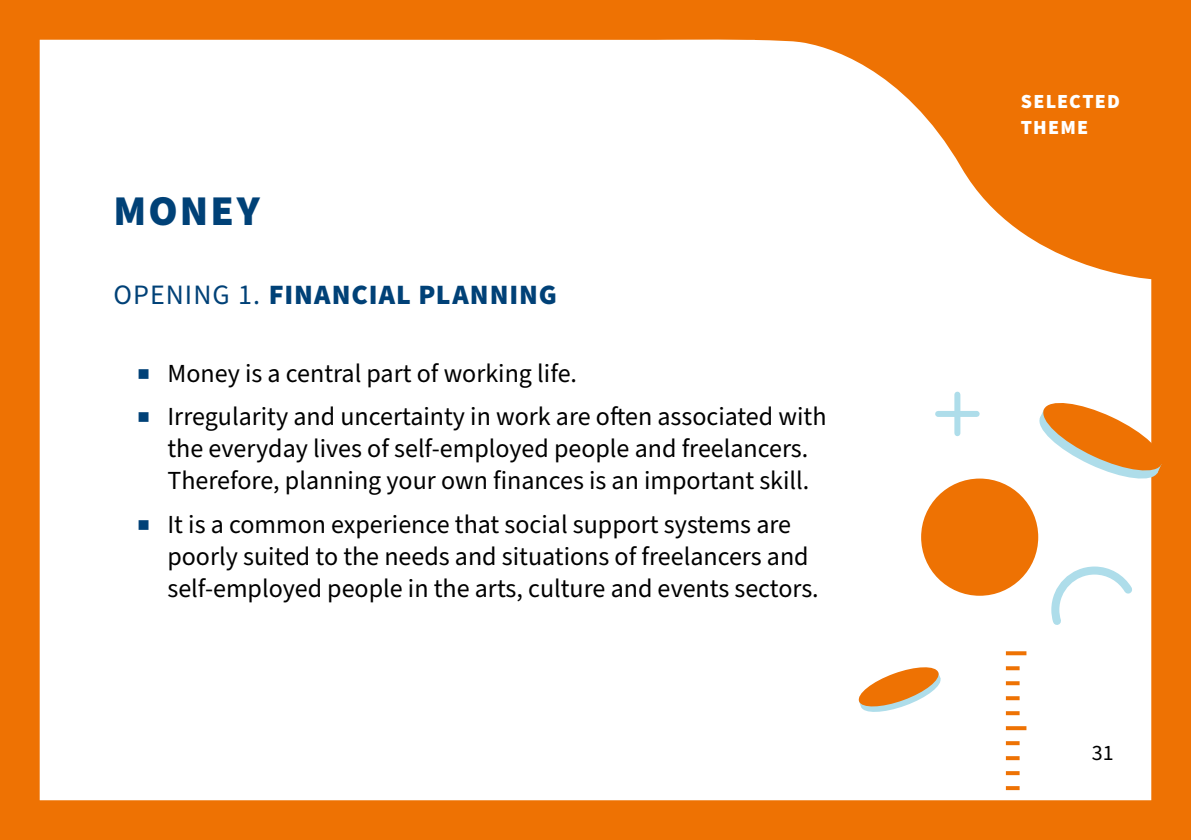
<style>
.page{position:relative;width:1191px;height:840px;background:#fff}
.page>*{position:absolute;margin:0;border:0;box-sizing:border-box;transform-origin:0 0}
.Otsikko_2{font:900 42.4px "Source Sans Pro";letter-spacing:.05em;color:#004177}
.Otsikko_3{font:900 28px "Source Sans Pro";letter-spacing:.03em;color:#004177}
.t1{font:26px/32px "Source Sans Pro";color:#000;text-align:center}
.sitaattityyli{font:22px "Source Sans Pro";color:#000}
.vinjettiteksti{font:900 20px/26px "Source Sans Pro";letter-spacing:.06em;color:#fff}
.s1{font-weight:400}
.s2{font-weight:600;font-size:38px;color:#004177}
</style>
<div class="page">
<div style="left:0;top:0;width:1191px;height:839px;background:#ee7203"></div>
<div style="left:40px;top:39px;width:1111px;height:760px;background:#fff"></div>
<div style="left:921px;top:478px;width:117px;height:117px;background:#ee7203;border-radius:50%"></div>
<svg style="left:1035px;top:398px;width:127px;height:85px"></svg>
<svg style="left:856px;top:664px;width:87px;height:49px"></svg>
<svg style="left:1006px;top:651px;width:20px;height:4px"></svg>
<svg style="left:1006px;top:666px;width:13px;height:4px"></svg>
<svg style="left:1006px;top:680px;width:13px;height:4px"></svg>
<svg style="left:1006px;top:695px;width:13px;height:4px"></svg>
<svg style="left:1006px;top:710px;width:13px;height:4px"></svg>
<svg style="left:1006px;top:725px;width:20px;height:4px"></svg>
<svg style="left:1006px;top:740px;width:13px;height:4px"></svg>
<svg style="left:1006px;top:755px;width:13px;height:4px"></svg>
<svg style="left:1006px;top:770px;width:13px;height:4px"></svg>
<svg style="left:1006px;top:785px;width:13px;height:4px"></svg>
<svg style="left:1006px;top:800px;width:20px;height:1px"></svg>
<svg style="left:1047px;top:562px;width:92px;height:68px"></svg>
<div style="left:954px;top:394px;width:6px;height:39px;background:#aeddea"></div>
<div style="left:938px;top:410px;width:38px;height:6px;background:#aeddea"></div>
<h2 class="Otsikko_2" style="left:113px;top:181px;width:148px">MONEY</h2>
<h3 class="Otsikko_3" style="left:113px;top:275px;width:445px"><span class="s1">OPENING 1.</span> FINANCIAL PLANNING</h3>
<p class="t1" style="left:137px;top:358px;width:441px"><span class="s2">▪</span> Money is a central part of working life.</p>
<p class="t1" style="left:137px;top:401px;width:690px"><span class="s2">▪</span> Irregularity and uncertainty in work are often associated with the everyday lives of self-employed people and freelancers.<br>Therefore, planning your own finances is an important skill.</p>
<p class="t1" style="left:167px;top:508px;width:653px;text-align:left;text-indent:-30px"><span class="s2">▪</span> It is a common experience that social support systems are poorly suited to the needs and situations of freelancers and self-employed people in the arts, culture and events sectors.</p>
<p class="vinjettiteksti" style="left:1020px;top:88px;width:101px">SELECTED<br>THEME</p>
<p class="sitaattityyli" style="left:1091px;top:738px;width:23px">31</p>
</div>
